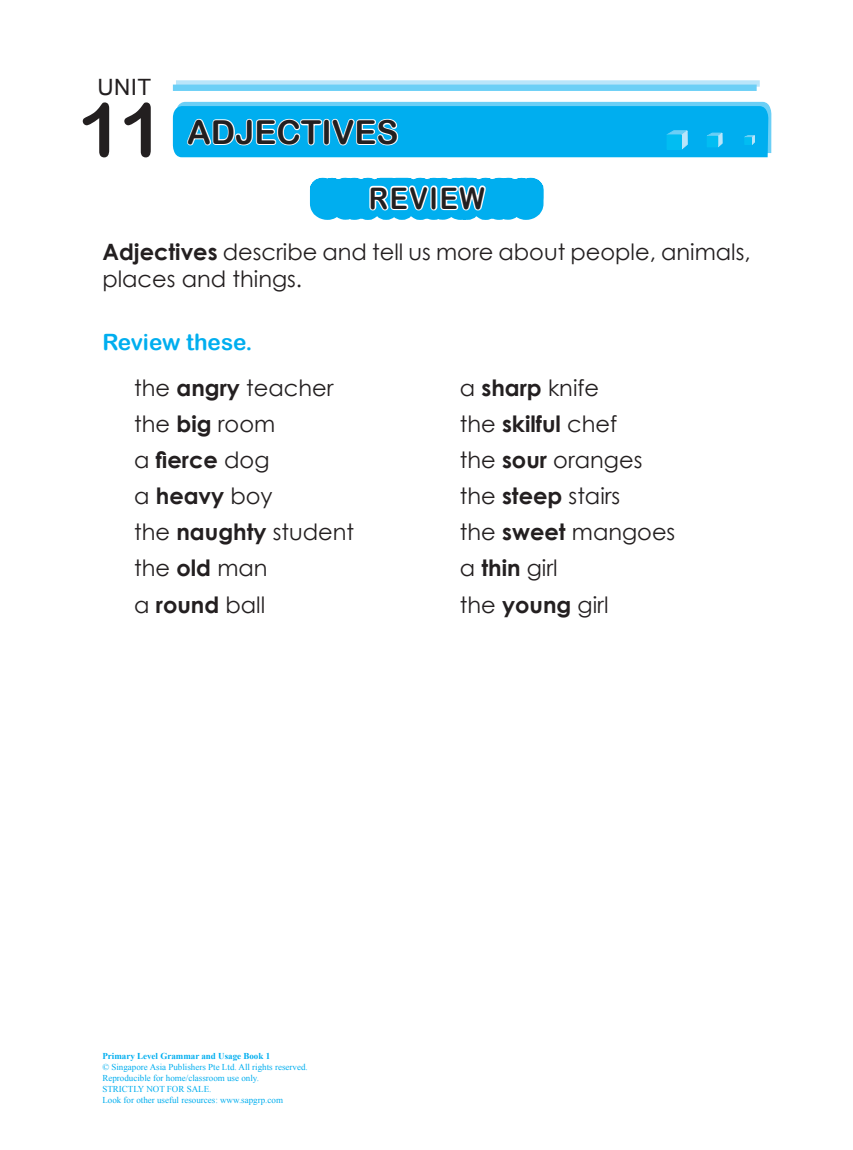
<style>
.page{position:relative;width:853px;height:1150px;background:#fff}
.page>*{position:absolute;margin:0;border:0;box-sizing:border-box;transform-origin:0 0}
.t1{font:75px "Arial Rounded MT Bold";color:#231f20}
.t2{font:33px "Arial Rounded MT Bold";color:#231f20}
.t3{font:29.7px "Arial Rounded MT Bold";letter-spacing:.06em;color:#231f20;scale:.91 1}
.REVIEW_TEXT{font:22.5px "Century Gothic";color:#231f20}
.BODY_TEXT{font:22.5px/27px "Century Gothic";color:#231f20}
.REVIEW_TEXT-2{font:700 22.5px "Century Gothic";color:#231f20}
.EXAMPLE_CYAN{font:22.5px "Arial Rounded MT Bold";color:#00aeef}
.t4{font:22.5px "Arial";color:#231f20}
.t5{font:9px/10.8px "Times New Roman";color:#00aeef}
.t6{font:700 9px "Times New Roman";color:#00aeef}
.s1{font-weight:700}
.s2{font-weight:400}
</style>
<div class="page">
<div style="left:177px;top:81px;width:582px;height:5px;background:#b9e5fa"></div>
<div style="left:176px;top:80px;width:583px;height:7px;border:2px solid #b9e5fa"></div>
<div style="left:173px;top:85px;width:583px;height:6px;border:2px solid #6bcff6"></div>
<svg style="left:172px;top:101px;width:600px;height:57px;background:#25b9f1"></svg>
<div style="left:744px;top:138px;width:7px;height:6px;background:#01bdf2"></div>
<div style="left:744px;top:137px;width:7px;height:8px;border:1px solid #01bdf2"></div>
<svg style="left:309px;top:177px;width:235px;height:43px"></svg>
<p class="t4" style="left:97px;top:72px;width:55px">Unit</p>
<p class="t1" style="left:78px;top:85px;width:88px">11</p>
<p class="t2" style="left:187px;top:113px;width:154px">adjectives</p>
<p class="t3" style="left:369px;top:180px;width:129px">REVIEW</p>
<p class="BODY_TEXT" style="left:102px;top:238px;width:650px"><span class="s1">Adjectives</span> describe and tell us more about people, animals, places and things.</p>
<p class="EXAMPLE_CYAN" style="left:102px;top:328px;width:152px">Review these.</p>
<p class="REVIEW_TEXT" style="left:134px;top:372px;width:201px">the <span class="s1">angry</span> teacher</p>
<p class="REVIEW_TEXT" style="left:134px;top:408px;width:142px">the <span class="s1">big</span> room</p>
<p class="REVIEW_TEXT-2" style="left:134px;top:443px;width:137px"><span class="s2">a</span> fierce <span class="s2">dog</span></p>
<p class="REVIEW_TEXT-2" style="left:134px;top:479px;width:140px"><span class="s2">a</span> heavy <span class="s2">boy</span></p>
<p class="REVIEW_TEXT" style="left:134px;top:516px;width:221px">the <span class="s1">naughty</span> student</p>
<p class="REVIEW_TEXT" style="left:134px;top:552px;width:135px">the <span class="s1">old</span> man</p>
<p class="REVIEW_TEXT" style="left:134px;top:588px;width:133px">a <span class="s1">round</span> ball</p>
<p class="REVIEW_TEXT" style="left:460px;top:372px;width:141px">a <span class="s1">sharp</span> knife</p>
<p class="REVIEW_TEXT" style="left:460px;top:408px;width:159px">the <span class="s1">skilful</span> chef</p>
<p class="REVIEW_TEXT" style="left:460px;top:444px;width:184px">the <span class="s1">sour</span> oranges</p>
<p class="REVIEW_TEXT" style="left:460px;top:480px;width:162px">the <span class="s1">steep</span> stairs</p>
<p class="REVIEW_TEXT" style="left:460px;top:516px;width:217px">the <span class="s1">sweet</span> mangoes</p>
<p class="REVIEW_TEXT" style="left:460px;top:552px;width:99px">a <span class="s1">thin</span> girl</p>
<p class="REVIEW_TEXT" style="left:460px;top:588px;width:150px">the <span class="s1">young</span> girl</p>
<p class="t6" style="left:102px;top:1050px;width:169px">Primary Level Grammar and Usage Book 1</p>
<p class="t5" style="left:102px;top:1061px;width:207px">© Singapore Asia Publishers Pte Ltd. All rights reserved.<br>Reproducible for home/classroom use only.<br>STRICTLY NOT FOR SALE.<br>Look for other useful resources: www.sapgrp.com</p>
</div>
